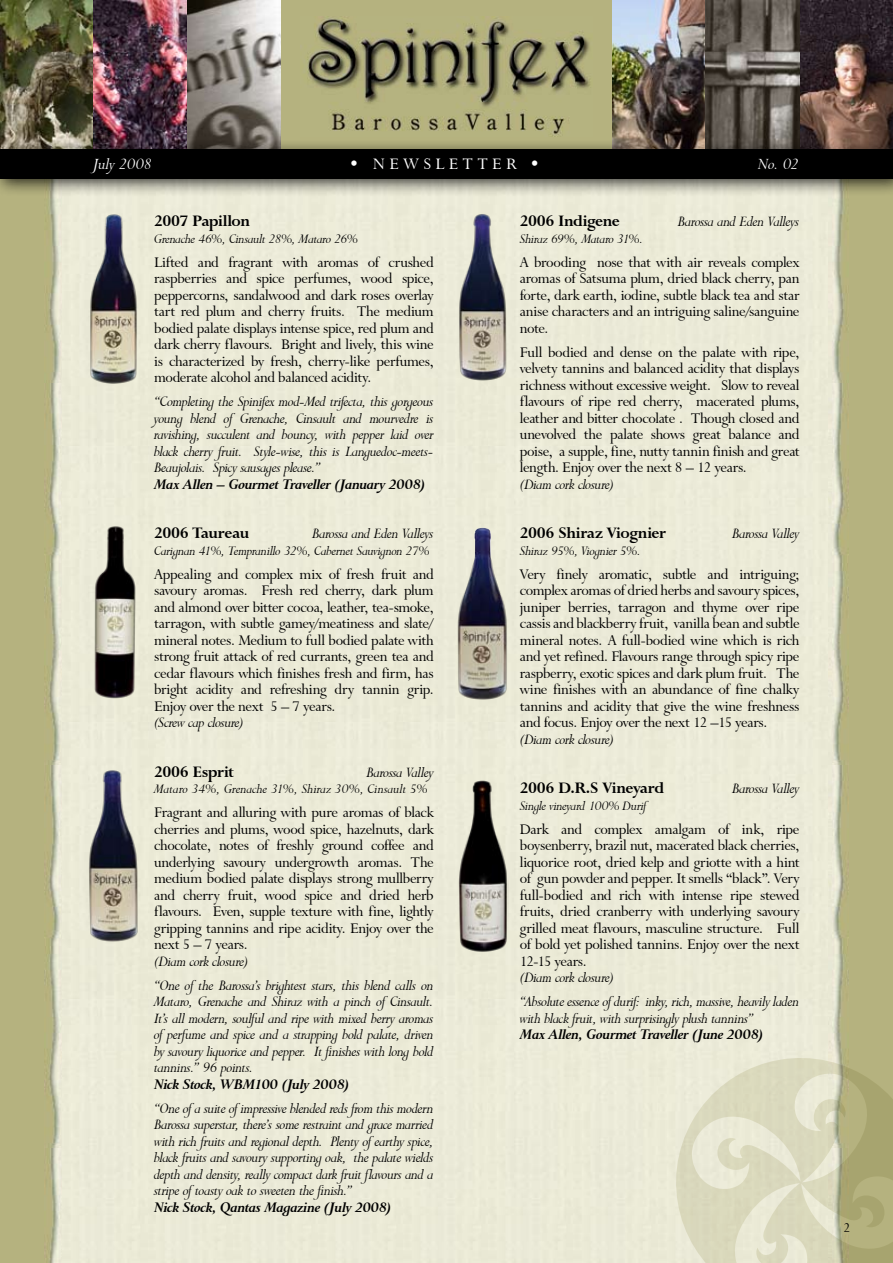
<style>
.page{position:relative;width:893px;height:1263px;background:#b5b27f}
.page>*{position:absolute;margin:0;border:0;box-sizing:border-box;transform-origin:0 0}
.t1{font:700 18px "Lapidary 333 BT";letter-spacing:-.025em;color:#000}
.t2{font:italic 18px "Lapidary 333 BT";letter-spacing:-.02em;color:#fff}
.t3{font:18px "Lapidary 333 BT";letter-spacing:.255em;color:#fff}
.t4{font:16.5px/16.5px "Lapidary 333 BT";letter-spacing:-.015em;color:#000;text-align:justify}
.t5{font:italic 16.5px/16.5px "Lapidary 333 BT";letter-spacing:-.025em;color:#000;text-align:justify}
.t6{font:italic 700 16.5px "Lapidary 333 BT";letter-spacing:-.025em;color:#000}
.t7{font:italic 15px "Lapidary 333 BT";letter-spacing:-.02em;color:#000}
.t8{font:italic 15px "Lapidary 333 BT";color:#000}
.t9{font:15px "Lapidary 333 BT";color:#000}
</style>
<div class="page">
<div style="left:44px;top:197px;width:804px;height:1066px;background:#ebead7"></div>
<svg style="left:658px;top:1040px;width:235px;height:223px"></svg>
<img style="left:86px;top:213px;width:53px;height:174px">
<img style="left:300px;top:18px;width:290px;height:118px">
<img style="left:86px;top:768px;width:52px;height:177px">
<img style="left:455px;top:213px;width:54px;height:169px">
<img style="left:0;top:0;width:281px;height:138px">
<img style="left:612px;top:0;width:281px;height:138px">
<div style="left:0;top:138px;width:893px;height:59px;background:#000;opacity:.75"></div>
<div style="left:0;top:149px;width:893px;height:30px;background:#000"></div>
<img style="left:455px;top:528px;width:56px;height:175px">
<img style="left:90px;top:524px;width:48px;height:177px">
<img style="left:457px;top:778px;width:51px;height:176px">
<p class="t2" style="left:94px;top:154px;width:60px">July 2008</p>
<p class="t3" style="left:349px;top:154px;width:193px">• NEWSLETTER •</p>
<p class="t2" style="left:758px;top:154px;width:43px">No. 02</p>
<p class="t1" style="left:154px;top:211px;width:97px">2007 Papillon</p>
<p class="t7" style="left:154px;top:230px;width:205px">Grenache 46%, Cinsault 28%, Mataro 26%</p>
<p class="t4" style="left:154px;top:254px;width:281px">Lifted and fragrant with aromas of crushed raspberries and spice perfumes, wood spice, peppercorns, sandalwood and dark roses overlay tart red plum and cherry fruits. The medium bodied palate displays intense spice, red plum and dark cherry flavours. Bright and lively, this wine is characterized by fresh, cherry-like perfumes, moderate alcohol and balanced acidity.</p>
<p class="t5" style="left:154px;top:394px;width:281px">“Completing the Spinifex mod-Med trifecta, this gorgeous young blend of Grenache, Cinsault and mourvedre is ravishing, succulent and bouncy, with pepper laid over black cherry fruit. Style-wise, this is Languedoc-meets-Beaujolais. Spicy sausages please.”</p>
<p class="t6" style="left:154px;top:475px;width:273px">Max Allen – Gourmet Traveller (January 2008)</p>
<p class="t1" style="left:154px;top:523px;width:97px">2006 Taureau</p>
<p class="t5" style="left:312px;top:526px;width:123px">Barossa and Eden Valleys</p>
<p class="t7" style="left:154px;top:542px;width:277px">Carignan 41%, Tempranillo 32%, Cabernet Sauvignon 27%</p>
<p class="t4" style="left:154px;top:566px;width:281px">Appealing and complex mix of fresh fruit and savoury aromas. Fresh red cherry, dark plum and almond over bitter cocoa, leather, tea-smoke, tarragon, with subtle gamey/meatiness and slate/ mineral notes. Medium to full bodied palate with strong fruit attack of red currants, green tea and cedar flavours which finishes fresh and firm, has bright acidity and refreshing dry tannin grip.<br>Enjoy over the next 5 – 7 years.</p>
<p class="t5" style="left:154px;top:715px;width:91px">(Screw cap closure)</p>
<p class="t1" style="left:154px;top:761px;width:81px">2006 Esprit</p>
<p class="t5" style="left:366px;top:764px;width:69px">Barossa Valley</p>
<p class="t8" style="left:154px;top:781px;width:275px">Mataro 34%, Grenache 31%, Shiraz 30%, Cinsault 5%</p>
<p class="t4" style="left:154px;top:804px;width:281px">Fragrant and alluring with pure aromas of black cherries and plums, wood spice, hazelnuts, dark chocolate, notes of freshly ground coffee and underlying savoury undergrowth aromas. The medium bodied palate displays strong mullberry and cherry fruit, wood spice and dried herb flavours. Even, supple texture with fine, lightly gripping tannins and ripe acidity. Enjoy over the next 5 – 7 years.</p>
<p class="t5" style="left:154px;top:949px;width:281px;line-height:24px">(Diam cork closure)<br>“One of the Barossa’s brightest stars, this blend calls on</p>
<p class="t5" style="left:154px;top:994px;width:281px">Mataro, Grenache and Shiraz with a pinch of Cinsault.<br>It’s all modern, soulful and ripe with mixed berry aromas of perfume and spice and a strapping bold palate, driven by savoury liquorice and pepper. It finishes with long bold tannins.” 96 points.</p>
<p class="t6" style="left:154px;top:1075px;width:197px">Nick Stock, WBM100 (July 2008)</p>
<p class="t5" style="left:154px;top:1100px;width:281px">“One of a suite of impressive blended reds from this modern Barossa superstar, there’s some restraint and grace married with rich fruits and regional depth. Plenty of earthy spice, black fruits and savoury supporting oak, the palate wields depth and density, really compact dark fruit flavours and a stripe of toasty oak to sweeten the finish.”</p>
<p class="t6" style="left:154px;top:1198px;width:239px">Nick Stock, Qantas Magazine (July 2008)</p>
<p class="t1" style="left:520px;top:211px;width:101px">2006 Indigene</p>
<p class="t5" style="left:678px;top:214px;width:123px">Barossa and Eden Valleys</p>
<p class="t7" style="left:520px;top:230px;width:125px">Shiraz 69%, Mataro 31%.</p>
<p class="t4" style="left:520px;top:254px;width:281px">A brooding nose that with air reveals complex aromas of Satsuma plum, dried black cherry, pan forte, dark earth, iodine, subtle black tea and star anise characters and an intriguing saline/sanguine note.</p>
<p class="t4" style="left:520px;top:344px;width:281px">Full bodied and dense on the palate with ripe, velvety tannins and balanced acidity that displays richness without excessive weight. Slow to reveal flavours of ripe red cherry, macerated plums, leather and bitter chocolate . Though closed and unevolved the palate shows great balance and poise, a supple, fine, nutty tannin finish and great length. Enjoy over the next 8 – 12 years.</p>
<p class="t5" style="left:520px;top:476px;width:96px">(Diam cork closure)</p>
<p class="t1" style="left:520px;top:523px;width:148px">2006 Shiraz Viognier</p>
<p class="t5" style="left:732px;top:526px;width:69px">Barossa Valley</p>
<p class="t7" style="left:520px;top:542px;width:123px">Shiraz 95%, Viognier 5%.</p>
<p class="t4" style="left:520px;top:566px;width:281px">Very finely aromatic, subtle and intriguing; complex aromas of dried herbs and savoury spices, juniper berries, tarragon and thyme over ripe cassis and blackberry fruit, vanilla bean and subtle mineral notes. A full-bodied wine which is rich and yet refined. Flavours range through spicy ripe raspberry, exotic spices and dark plum fruit. The wine finishes with an abundance of fine chalky tannins and acidity that give the wine freshness and focus. Enjoy over the next 12 –15 years.</p>
<p class="t5" style="left:520px;top:731px;width:96px">(Diam cork closure)</p>
<p class="t1" style="left:520px;top:778px;width:146px">2006 D.R.S Vineyard</p>
<p class="t5" style="left:732px;top:781px;width:69px">Barossa Valley</p>
<p class="t7" style="left:520px;top:797px;width:128px">Single vineyard 100% Durif</p>
<p class="t4" style="left:520px;top:821px;width:281px">Dark and complex amalgam of ink, ripe boysenberry, brazil nut, macerated black cherries, liquorice root, dried kelp and griotte with a hint of gun powder and pepper. It smells “black”. Very full-bodied and rich with intense ripe stewed fruits, dried cranberry with underlying savoury grilled meat flavours, masculine structure. Full of bold yet polished tannins. Enjoy over the next 12-15 years.</p>
<p class="t5" style="left:520px;top:966px;width:281px;line-height:24px">(Diam cork closure)<br>“Absolute essence of durif: inky, rich, massive, heavily laden</p>
<p class="t5" style="left:520px;top:1010px;width:236px">with black fruit, with surprisingly plush tannins”</p>
<p class="t6" style="left:520px;top:1025px;width:245px">Max Allen, Gourmet Traveller (June 2008)</p>
<p class="t9" style="left:843px;top:1219px;width:9px">2</p>
</div>
